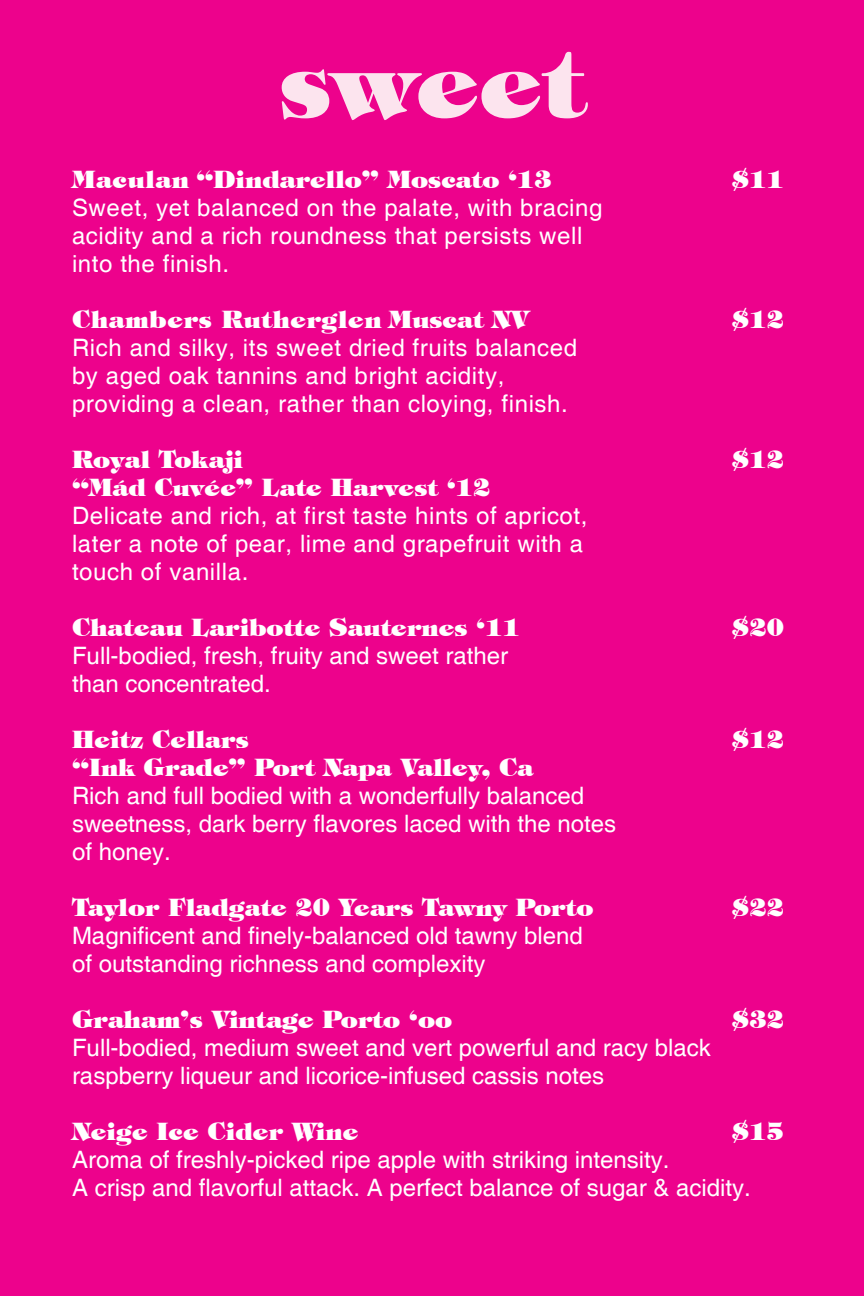
<style>
.page{position:relative;width:864px;height:1296px;background:#ed028c}
.page>*{position:absolute;margin:0;border:0;box-sizing:border-box;transform-origin:0 0}
.t1{font:800 96px "Tiffany IT Cby BT";color:#fce4ee}
.t2{font:24px "Helvetica";color:#fff}
.t3{font:24px "Helvetica";letter-spacing:.025em;color:#fff}
.t4{font:800 24px "Tiffany IT Cby BT";color:#fff}
.t5{font:800 24px "Tiffany IT Cby BT";letter-spacing:.025em;color:#fff}
</style>
<div class="page">
<p class="t1" style="left:279px;top:24px;width:307px">sweet</p>
<p class="t4" style="left:72px;top:164px;width:481px">Maculan “Dindarello” Moscato ‘13</p>
<p class="t4" style="left:732px;top:164px;width:53px">$11</p>
<p class="t3" style="left:72px;top:193px;width:532px">Sweet, yet balanced on the palate, with bracing</p>
<p class="t3" style="left:72px;top:221px;width:512px">acidity and a rich roundness that persists well</p>
<p class="t3" style="left:72px;top:249px;width:159px">into the finish.</p>
<p class="t5" style="left:72px;top:304px;width:459px">Chambers Rutherglen Muscat NV</p>
<p class="t4" style="left:732px;top:304px;width:53px">$12</p>
<p class="t3" style="left:72px;top:333px;width:507px">Rich and silky, its sweet dried fruits balanced</p>
<p class="t3" style="left:72px;top:361px;width:434px">by aged oak tannins and bright acidity,</p>
<p class="t3" style="left:72px;top:389px;width:497px">providing a clean, rather than cloying, finish.</p>
<p class="t4" style="left:72px;top:444px;width:173px">Royal Tokaji</p>
<p class="t4" style="left:732px;top:444px;width:53px">$12</p>
<p class="t4" style="left:72px;top:472px;width:420px">“Mád Cuvée” Late Harvest ‘12</p>
<p class="t3" style="left:72px;top:501px;width:517px">Delicate and rich, at first taste hints of apricot,</p>
<p class="t3" style="left:72px;top:529px;width:513px">later a note of pear, lime and grapefruit with a</p>
<p class="t3" style="left:72px;top:557px;width:178px">touch of vanilla.</p>
<p class="t4" style="left:72px;top:612px;width:450px">Chateau Laribotte Sauternes ‘11</p>
<p class="t4" style="left:732px;top:612px;width:53px">$20</p>
<p class="t2" style="left:72px;top:641px;width:438px">Full-bodied, fresh, fruity and sweet rather</p>
<p class="t2" style="left:72px;top:669px;width:200px">than concentrated.</p>
<p class="t4" style="left:72px;top:724px;width:178px">Heitz Cellars</p>
<p class="t4" style="left:732px;top:724px;width:53px">$12</p>
<p class="t4" style="left:72px;top:752px;width:463px">“Ink Grade” Port Napa Valley, Ca</p>
<p class="t2" style="left:72px;top:781px;width:514px">Rich and full bodied with a wonderfully balanced</p>
<p class="t2" style="left:72px;top:809px;width:546px">sweetness, dark berry flavores laced with the notes</p>
<p class="t2" style="left:72px;top:837px;width:100px">of honey.</p>
<p class="t4" style="left:72px;top:892px;width:523px">Taylor Fladgate 20 Years Tawny Porto</p>
<p class="t4" style="left:732px;top:892px;width:53px">$22</p>
<p class="t2" style="left:72px;top:921px;width:512px">Magnificent and finely-balanced old tawny blend</p>
<p class="t2" style="left:72px;top:949px;width:415px">of outstanding richness and complexity</p>
<p class="t4" style="left:72px;top:1004px;width:382px">Graham’s Vintage Porto ‘oo</p>
<p class="t4" style="left:732px;top:1004px;width:53px">$32</p>
<p class="t2" style="left:72px;top:1033px;width:640px">Full-bodied, medium sweet and vert powerful and racy black</p>
<p class="t2" style="left:72px;top:1061px;width:534px">raspberry liqueur and licorice-infused cassis notes</p>
<p class="t4" style="left:72px;top:1116px;width:288px">Neige Ice Cider Wine</p>
<p class="t4" style="left:732px;top:1116px;width:53px">$15</p>
<p class="t2" style="left:72px;top:1145px;width:599px">Aroma of freshly-picked ripe apple with striking intensity.</p>
<p class="t2" style="left:72px;top:1173px;width:680px">A crisp and flavorful attack. A perfect balance of sugar &amp; acidity.</p>
</div>
